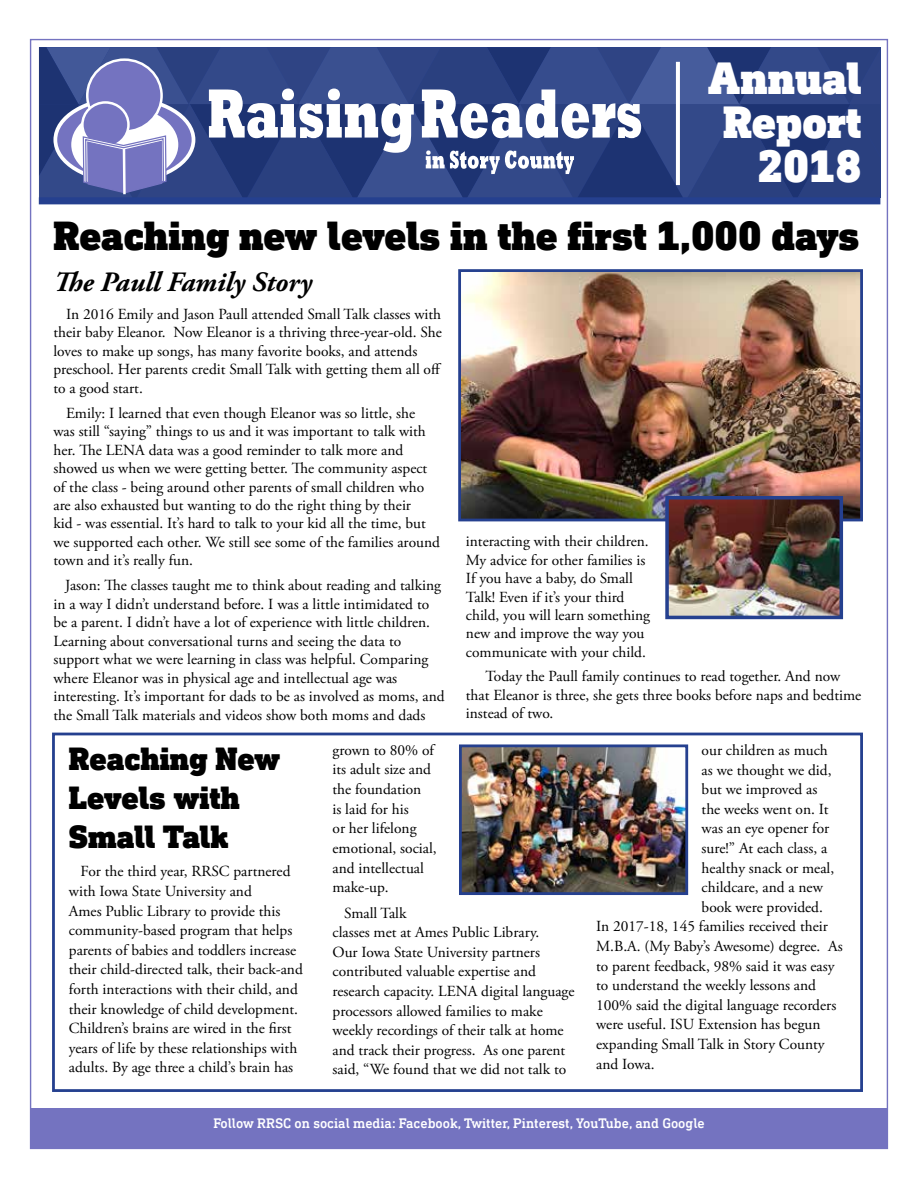
<style>
.page{position:relative;width:918px;height:1188px;background:#fff}
.page>*{position:absolute;margin:0;border:0;box-sizing:border-box;transform-origin:0 0}
.t1{font:900 45.9px/44.1px "DIN Next Slab Pro";color:#fff;text-align:right}
.t2{font:900 41.25px "DIN Next Slab Pro";color:#000}
.t3{font:900 32.7px/39.2px "DIN Next Slab Pro";color:#000}
.t4{font:italic 700 28.05px "Adobe Garamond Pro";color:#000}
.t5{font:15.45px/18.5px "Adobe Garamond Pro";color:#000}
.t6{font:500 13.95px "DIN Next Slab Pro";color:#fff}
</style>
<div class="page">
<div style="left:39px;top:197px;width:841px;height:7px;background:#25408f"></div>
<img style="left:462px;top:273px;width:397px;height:244px">
<div style="left:458px;top:269px;width:405px;height:252px;border:3px solid #25408f"></div>
<svg style="left:39px;top:47px;width:841px;height:150px;background:#4b5d96"></svg>
<hr style="left:676px;top:62px;width:4px;height:123px;background:#fff">
<div style="left:31px;top:1108px;width:857px;height:40px;background:#7473c0"></div>
<div style="left:52px;top:733px;width:811px;height:359px;border:3px solid #25408f"></div>
<img style="left:670px;top:501px;width:168px;height:113px">
<div style="left:665px;top:496px;width:178px;height:123px;border:4px solid #25408f"></div>
<img style="left:463px;top:748px;width:221px;height:143px">
<div style="left:459px;top:744px;width:229px;height:151px;border:3px solid #25408f"></div>
<h1 class="t1" style="left:708px;top:56px;width:155px">Annual<br>Report<br>2018</h1>
<h2 class="t2" style="left:53px;top:212px;width:807px">Reaching new levels in the first 1,000 days</h2>
<h3 class="t4" style="left:53px;top:266px;width:260px">The Paull Family Story</h3>
<p class="t5" style="left:53px;top:305px;width:390px;text-indent:13px">In 2016 Emily and Jason Paull attended Small Talk classes with their baby Eleanor. Now Eleanor is a thriving three-year-old. She loves to make up songs, has many favorite books, and attends preschool. Her parents credit Small Talk with getting them all off to a good start.</p>
<p class="t5" style="left:53px;top:404px;width:388px;text-indent:13px">Emily: I learned that even though Eleanor was so little, she was still “saying” things to us and it was important to talk with her. The LENA data was a good reminder to talk more and showed us when we were getting better. The community aspect of the class - being around other parents of small children who are also exhausted but wanting to do the right thing by their<br>kid - was essential. It’s hard to talk to your kid all the time, but we supported each other. We still see some of the families around town and it’s really fun.</p>
<p class="t5" style="left:53px;top:577px;width:393px;text-indent:12px">Jason: The classes taught me to think about reading and talking in a way I didn’t understand before. I was a little intimidated to be a parent. I didn’t have a lot of experience with little children.<br>Learning about conversational turns and seeing the data to support what we were learning in class was helpful. Comparing where Eleanor was in physical age and intellectual age was interesting. It’s important for dads to be as involved as moms, and the Small Talk materials and videos show both moms and dads</p>
<p class="t5" style="left:466px;top:533px;width:186px">interacting with their children.<br>My advice for other families is<br>If you have a baby, do Small<br>Talk! Even if it’s your third child, you will learn something new and improve the way you communicate with your child.</p>
<p class="t5" style="left:466px;top:668px;width:397px;text-indent:20px">Today the Paull family continues to read together. And now that Eleanor is three, she gets three books before naps and bedtime instead of two.</p>
<h3 class="t3" style="left:69px;top:739px;width:213px">Reaching New<br>Levels with<br>Small Talk</h3>
<p class="t5" style="left:69px;top:862px;width:235px;line-height:19.6px;text-indent:12px">For the third year, RRSC partnered with Iowa State University and<br>Ames Public Library to provide this community-based program that helps parents of babies and toddlers increase their child-directed talk, their back-and forth interactions with their child, and their knowledge of child development.<br>Children’s brains are wired in the first years of life by these relationships with adults. By age three a child’s brain has</p>
<p class="t5" style="left:333px;top:741px;width:106px;line-height:19.6px">grown to 80% of its adult size and the foundation<br>is laid for his<br>or her lifelong emotional, social, and intellectual make-up.</p>
<p class="t5" style="left:333px;top:903px;width:244px;line-height:19.6px;text-indent:12px">Small Talk<br>classes met at Ames Public Library.<br>Our Iowa State University partners contributed valuable expertise and research capacity. LENA digital language processors allowed families to make weekly recordings of their talk at home and track their progress. As one parent said, “We found that we did not talk to</p>
<p class="t5" style="left:702px;top:741px;width:128px">our children as much</p>
<p class="t5" style="left:702px;top:761px;width:131px">as we thought we did,</p>
<p class="t5" style="left:702px;top:781px;width:117px">but we improved as</p>
<p class="t5" style="left:702px;top:800px;width:128px">the weeks went on. It</p>
<p class="t5" style="left:702px;top:820px;width:129px">was an eye opener for</p>
<p class="t5" style="left:702px;top:839px;width:127px">sure!” At each class, a</p>
<p class="t5" style="left:702px;top:859px;width:134px">healthy snack or meal,</p>
<p class="t5" style="left:702px;top:879px;width:123px">childcare, and a new</p>
<p class="t5" style="left:702px;top:898px;width:123px">book were provided.</p>
<p class="t5" style="left:596px;top:918px;width:233px">In 2017-18, 145 families received their</p>
<p class="t5" style="left:596px;top:937px;width:248px">M.B.A. (My Baby’s Awesome) degree. As</p>
<p class="t5" style="left:596px;top:957px;width:240px">to parent feedback, 98% said it was easy</p>
<p class="t5" style="left:596px;top:977px;width:221px">to understand the weekly lessons and</p>
<p class="t5" style="left:596px;top:996px;width:242px">100% said the digital language recorders</p>
<p class="t5" style="left:596px;top:1016px;width:226px">were useful. ISU Extension has begun</p>
<p class="t5" style="left:596px;top:1035px;width:230px">expanding Small Talk in Story County</p>
<p class="t5" style="left:596px;top:1055px;width:60px">and Iowa.</p>
<p class="t6" style="left:213px;top:1115px;width:493px">Follow RRSC on social media: Facebook, Twitter, Pinterest, YouTube, and Google</p>
</div>
